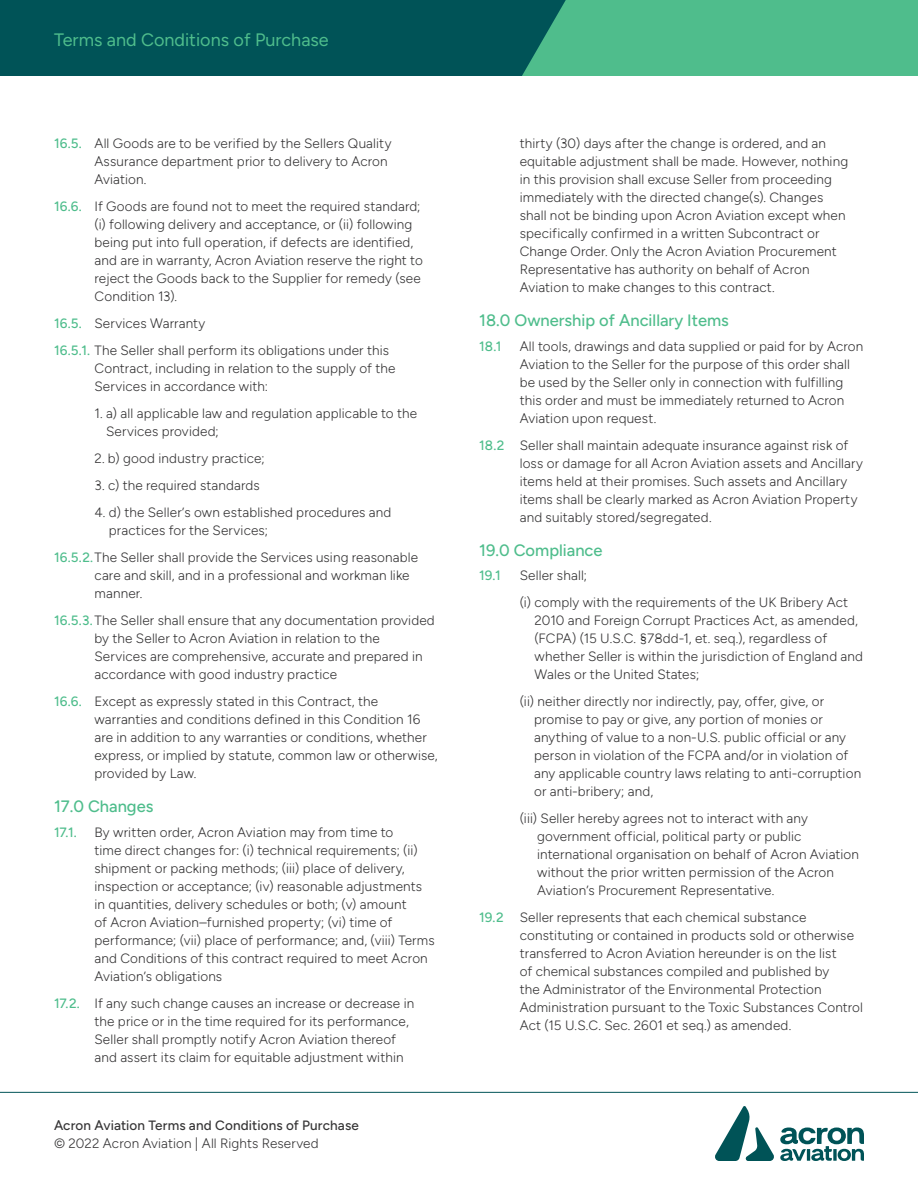
<style>
.page{position:relative;width:918px;height:1188px;background:#fff}
.page>*{position:absolute;margin:0;border:0;box-sizing:border-box;transform-origin:0 0}
.In_top_green_box{font:18px "Figtree";color:#4fbd8c}
.Number_Headings{font:500 16.5px "Figtree";color:#4fbd8c}
.Sub_Points{font:300 13.5px/18px "Figtree";letter-spacing:.01em;color:#363536}
.Body_Copy{font:500 13.5px/18px "Figtree";letter-spacing:.01em;color:#363536}
.Sub_Points-2{font:500 13.5px "Figtree";color:#4fbd8c}
.s1{font-weight:500;color:#4fbd8c}
.s2{font-weight:300}
</style>
<div class="page">
<svg style="left:0;top:0;width:918px;height:76px;background:#1f7d6c"></svg>
<hr style="left:0;top:1092px;width:918px;height:1px;background:#005357">
<svg style="left:715px;top:1106px;width:149px;height:55px"></svg>
<p class="In_top_green_box" style="left:54px;top:30px;width:276px">Terms and Conditions of Purchase</p>
<p class="Sub_Points" style="left:94px;top:135px;width:299px;text-indent:-40px"><span class="s1">16.5.</span> All Goods are to be verified by the Sellers Quality<br>Assurance department prior to delivery to Acron<br>Aviation.</p>
<p class="Sub_Points" style="left:94px;top:198px;width:330px;text-indent:-40px"><span class="s1">16.6.</span> If Goods are found not to meet the required standard; (i) following delivery and acceptance, or (ii) following being put into full operation, if defects are identified, and are in warranty, Acron Aviation reserve the right to reject the Goods back to the Supplier for remedy (see Condition 13).</p>
<p class="Sub_Points" style="left:54px;top:315px;width:153px"><span class="s1">16.5.</span> Services Warranty</p>
<p class="Sub_Points" style="left:94px;top:342px;width:302px;text-indent:-40px"><span class="s1">16.5.1.</span> The Seller shall perform its obligations under this<br>Contract, including in relation to the supply of the<br>Services in accordance with:</p>
<p class="Sub_Points" style="left:106px;top:405px;width:313px;text-indent:-12px">1. a) all applicable law and regulation applicable to the<br>Services provided;</p>
<p class="Sub_Points" style="left:94px;top:450px;width:172px">2. b) good industry practice;</p>
<p class="Sub_Points" style="left:94px;top:477px;width:167px">3. c) the required standards</p>
<p class="Sub_Points" style="left:109px;top:504px;width:284px;text-indent:-14px">4. d) the Seller’s own established procedures and practices for the Services;</p>
<p class="Sub_Points" style="left:94px;top:549px;width:325px;text-indent:-40px"><span class="s1">16.5.2.</span>The Seller shall provide the Services using reasonable care and skill, and in a professional and workman like manner.</p>
<p class="Sub_Points" style="left:94px;top:612px;width:342px;text-indent:-40px"><span class="s1">16.5.3.</span>The Seller shall ensure that any documentation provided by the Seller to Acron Aviation in relation to the Services are comprehensive, accurate and prepared in accordance with good industry practice</p>
<p class="Sub_Points" style="left:94px;top:693px;width:345px;text-indent:-40px"><span class="s1">16.6.</span> Except as expressly stated in this Contract, the warranties and conditions defined in this Condition 16 are in addition to any warranties or conditions, whether express, or implied by statute, common law or otherwise, provided by Law.</p>
<p class="Number_Headings" style="left:54px;top:797px;width:101px">17.0 Changes</p>
<p class="Sub_Points-2" style="left:54px;top:824px;width:24px">17.1.</p>
<p class="Sub_Points" style="left:94px;top:823px;width:342px">By written order, Acron Aviation may from time to<br>time direct changes for: (i) technical requirements; (ii) shipment or packing methods; (iii) place of delivery, inspection or acceptance; (iv) reasonable adjustments in quantities, delivery schedules or both; (v) amount<br>of Acron Aviation–furnished property; (vi) time of performance; (vii) place of performance; and, (viii) Terms and Conditions of this contract required to meet Acron Aviation’s obligations</p>
<p class="Sub_Points" style="left:94px;top:994px;width:321px;text-indent:-40px"><span class="s1">17.2.</span> If any such change causes an increase or decrease in the price or in the time required for its performance, Seller shall promptly notify Acron Aviation thereof and assert its claim for equitable adjustment within</p>
<p class="Body_Copy" style="left:54px;top:1116px;width:306px">Acron Aviation Terms and Conditions of Purchase <span class="s2">© 2022 Acron Aviation | All Rights Reserved</span></p>
<p class="Sub_Points" style="left:520px;top:135px;width:330px">thirty (30) days after the change is ordered, and an equitable adjustment shall be made. However, nothing in this provision shall excuse Seller from proceeding immediately with the directed change(s). Changes shall not be binding upon Acron Aviation except when specifically confirmed in a written Subcontract or Change Order. Only the Acron Aviation Procurement Representative has authority on behalf of Acron Aviation to make changes to this contract.</p>
<p class="Number_Headings" style="left:479px;top:311px;width:251px">18.0 Ownership of Ancillary Items</p>
<p class="Sub_Points-2" style="left:479px;top:338px;width:24px">18.1</p>
<p class="Sub_Points" style="left:520px;top:337px;width:345px">All tools, drawings and data supplied or paid for by Acron Aviation to the Seller for the purpose of this order shall be used by the Seller only in connection with fulfilling this order and must be immediately returned to Acron Aviation upon request.</p>
<p class="Sub_Points" style="left:520px;top:436px;width:345px;text-indent:-40px"><span class="s1">18.2</span> Seller shall maintain adequate insurance against risk of loss or damage for all Acron Aviation assets and Ancillary items held at their promises. Such assets and Ancillary items shall be clearly marked as Acron Aviation Property and suitably stored/segregated.</p>
<p class="Number_Headings" style="left:479px;top:540px;width:125px">19.0 Compliance</p>
<p class="Sub_Points-2" style="left:479px;top:568px;width:23px">19.1</p>
<p class="Sub_Points" style="left:520px;top:567px;width:69px">Seller shall;</p>
<p class="Sub_Points" style="left:535px;top:594px;width:330px;text-indent:-15px">(i) comply with the requirements of the UK Bribery Act 2010 and Foreign Corrupt Practices Act, as amended, (FCPA) (15 U.S.C. §78dd-1, et. seq.), regardless of whether Seller is within the jurisdiction of England and Wales or the United States;</p>
<p class="Sub_Points" style="left:534px;top:693px;width:329px;text-indent:-14px">(ii) neither directly nor indirectly, pay, offer, give, or promise to pay or give, any portion of monies or anything of value to a non-U.S. public official or any person in violation of the FCPA and/or in violation of any applicable country laws relating to anti-corruption or anti-bribery; and,</p>
<p class="Sub_Points" style="left:537px;top:810px;width:323px;text-indent:-17px">(iii) Seller hereby agrees not to interact with any government official, political party or public international organisation on behalf of Acron Aviation without the prior written permission of the Acron Aviation’s Procurement Representative.</p>
<p class="Sub_Points" style="left:520px;top:909px;width:345px;text-indent:-40px"><span class="s1">19.2</span> Seller represents that each chemical substance constituting or contained in products sold or otherwise transferred to Acron Aviation hereunder is on the list<br>of chemical substances compiled and published by<br>the Administrator of the Environmental Protection Administration pursuant to the Toxic Substances Control Act (15 U.S.C. Sec. 2601 et seq.) as amended.</p>
</div>
